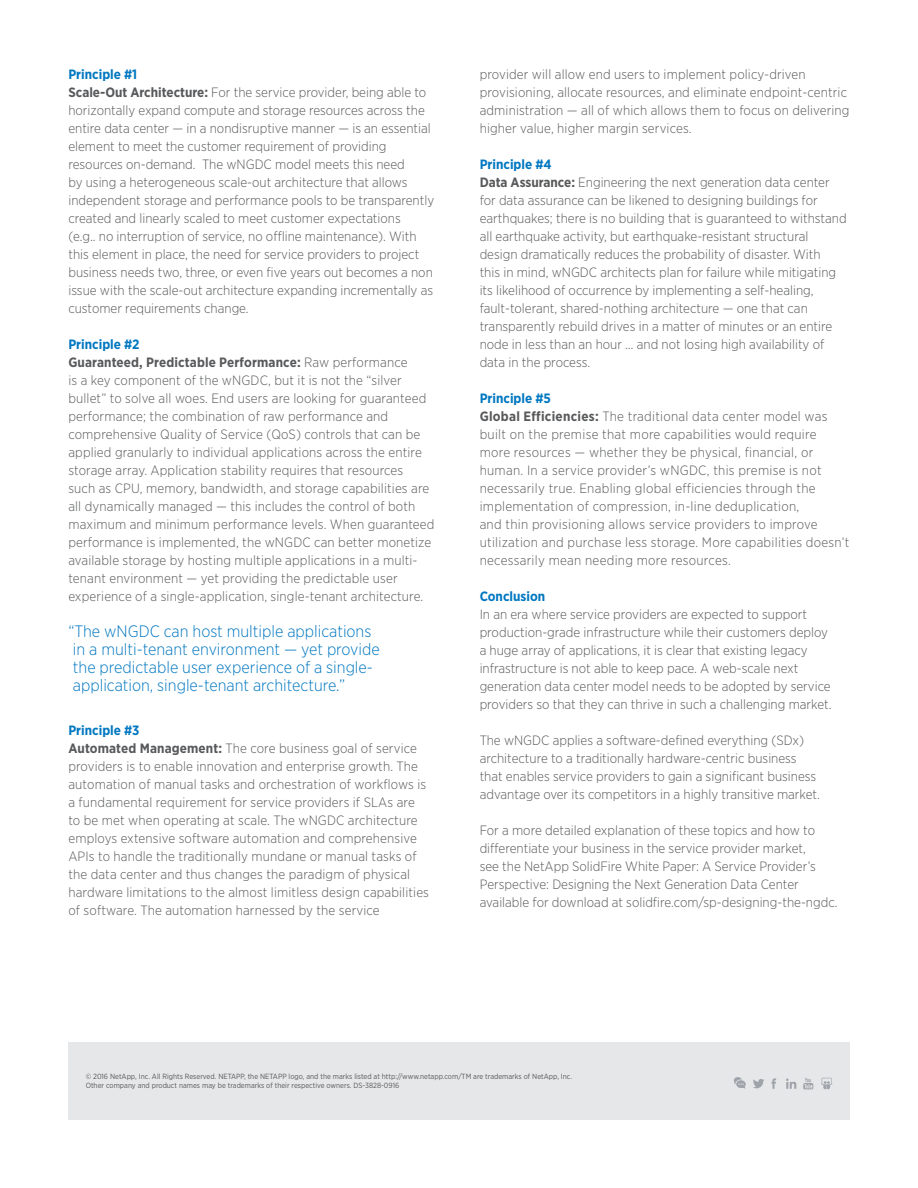
<style>
.page{position:relative;width:918px;height:1188px;background:#fff}
.page>*{position:absolute;margin:0;border:0;box-sizing:border-box;transform-origin:0 0}
.Pull_Quote{font:300 16.5px/18px "Gotham Narrow";color:#0077c1}
.Body{font:300 13.5px/18px "Gotham Narrow";color:#58595b}
.Body-2{font:300 13.5px/18px "Gotham Narrow";letter-spacing:.02em;color:#58595b}
.Body_Head_L1{font:700 13.5px "Gotham Narrow";color:#0077c1}
.t1{font:7.5px/9px "Gotham Narrow";color:#58595b}
.s1{font-weight:700}
</style>
<div class="page">
<div style="left:68px;top:1042px;width:782px;height:78px;background:#e6e7e8"></div>
<svg style="left:803px;top:1078px;width:10px;height:11px"></svg>
<svg style="left:771px;top:1078px;width:5px;height:11px"></svg>
<svg style="left:786px;top:1078px;width:10px;height:11px"></svg>
<svg style="left:753px;top:1079px;width:11px;height:9px"></svg>
<svg style="left:821px;top:1078px;width:12px;height:12px"></svg>
<svg style="left:734px;top:1077px;width:12px;height:12px"></svg>
<p class="Body_Head_L1" style="left:68px;top:66px;width:70px">Principle #1</p>
<p class="Body" style="left:68px;top:83px;width:367px"><span class="s1">Scale-Out Architecture:</span> For the service provider, being able to horizontally expand compute and storage resources across the entire data center — in a nondisruptive manner — is an essential element to meet the customer requirement of providing resources on-demand. The wNGDC model meets this need<br>by using a heterogeneous scale-out architecture that allows independent storage and performance pools to be transparently created and linearly scaled to meet customer expectations<br>(e.g.. no interruption of service, no offline maintenance). With this element in place, the need for service providers to project business needs two, three, or even five years out becomes a non issue with the scale-out architecture expanding incrementally as customer requirements change.</p>
<p class="Body_Head_L1" style="left:68px;top:336px;width:73px">Principle #2</p>
<p class="Body" style="left:68px;top:353px;width:368px"><span class="s1">Guaranteed, Predictable Performance:</span> Raw performance<br>is a key component of the wNGDC, but it is not the “silver bullet” to solve all woes. End users are looking for guaranteed performance; the combination of raw performance and comprehensive Quality of Service (QoS) controls that can be applied granularly to individual applications across the entire storage array. Application stability requires that resources<br>such as CPU, memory, bandwidth, and storage capabilities are all dynamically managed — this includes the control of both maximum and minimum performance levels. When guaranteed performance is implemented, the wNGDC can better monetize available storage by hosting multiple applications in a multi&shy;tenant environment — yet providing the predictable user experience of a single-application, single-tenant architecture.</p>
<p class="Pull_Quote" style="left:68px;top:622px;width:313px">“The wNGDC can host multiple applications in a multi-tenant environment — yet provide the predictable user experience of a single&shy;application, single-tenant architecture.”</p>
<p class="Body_Head_L1" style="left:68px;top:721px;width:73px">Principle #3</p>
<p class="Body" style="left:68px;top:739px;width:362px"><span class="s1">Automated Management:</span> The core business goal of service providers is to enable innovation and enterprise growth. The automation of manual tasks and orchestration of workflows is a fundamental requirement for service providers if SLAs are to be met when operating at scale. The wNGDC architecture employs extensive software automation and comprehensive APIs to handle the traditionally mundane or manual tasks of the data center and thus changes the paradigm of physical hardware limitations to the almost limitless design capabilities of software. The automation harnessed by the service</p>
<p class="Body" style="left:480px;top:65px;width:371px">provider will allow end users to implement policy-driven provisioning, allocate resources, and eliminate endpoint-centric administration — all of which allows them to focus on delivering higher value, higher margin services.</p>
<p class="Body_Head_L1" style="left:480px;top:156px;width:74px">Principle #4</p>
<p class="Body" style="left:480px;top:173px;width:369px"><span class="s1">Data Assurance:</span> Engineering the next generation data center for data assurance can be likened to designing buildings for earthquakes; there is no building that is guaranteed to withstand all earthquake activity, but earthquake-resistant structural design dramatically reduces the probability of disaster. With<br>this in mind, wNGDC architects plan for failure while mitigating its likelihood of occurrence by implementing a self-healing, fault-tolerant, shared-nothing architecture — one that can transparently rebuild drives in a matter of minutes or an entire node in less than an hour … and not losing high availability of data in the process.</p>
<p class="Body_Head_L1" style="left:480px;top:390px;width:73px">Principle #5</p>
<p class="Body-2" style="left:480px;top:407px;width:371px"><span class="s1">Global Efficiencies:</span> The traditional data center model was built on the premise that more capabilities would require more resources — whether they be physical, financial, or human. In a service provider’s wNGDC, this premise is not necessarily true. Enabling global efficiencies through the implementation of compression, in-line deduplication,<br>and thin provisioning allows service providers to improve utilization and purchase less storage. More capabilities doesn’t necessarily mean needing more resources.</p>
<p class="Body_Head_L1" style="left:480px;top:588px;width:67px">Conclusion</p>
<p class="Body" style="left:480px;top:605px;width:353px">In an era where service providers are expected to support production-grade infrastructure while their customers deploy a huge array of applications, it is clear that existing legacy infrastructure is not able to keep pace. A web-scale next generation data center model needs to be adopted by service providers so that they can thrive in such a challenging market.</p>
<p class="Body" style="left:480px;top:731px;width:342px">The wNGDC applies a software-defined everything (SDx) architecture to a traditionally hardware-centric business that enables service providers to gain a significant business advantage over its competitors in a highly transitive market.</p>
<p class="Body" style="left:480px;top:821px;width:359px">For a more detailed explanation of these topics and how to differentiate your business in the service provider market,<br>see the NetApp SolidFire White Paper: A Service Provider’s Perspective: Designing the Next Generation Data Center available for download at solidfire.com/sp-designing-the-ngdc.</p>
<p class="t1" style="left:86px;top:1072px;width:488px">© 2016 NetApp, Inc. All Rights Reserved. NETAPP, the NETAPP logo, and the marks listed at http://www.netapp.com/TM are trademarks of NetApp, Inc.<br>Other company and product names may be trademarks of their respective owners. DS-3828-0916</p>
</div>
